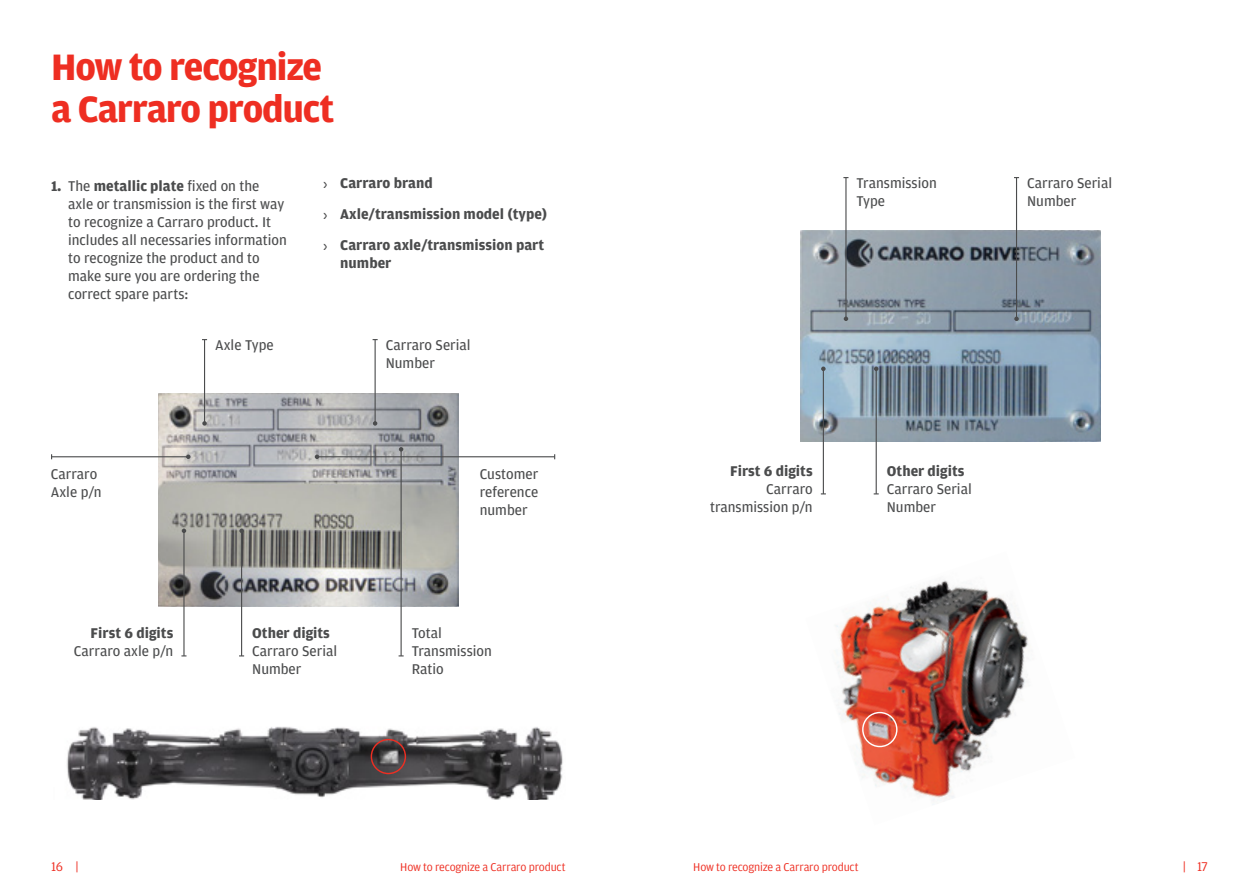
<style>
.page{position:relative;width:1259px;height:893px;background:#fff}
.page>*{position:absolute;margin:0;border:0;box-sizing:border-box;transform-origin:0 0}
.t1{font:700 39px/42px "Amplitude";letter-spacing:-.035em;color:#ee2e22}
.t2{font:15px/18px "Amplitude";color:#4b4c4d}
.t3{font:700 15px/30.8px "Amplitude";color:#4b4c4d}
.t4{font:13.5px "Amplitude";color:#ee2e22}
.t5{font:12px "Amplitude";letter-spacing:-.015em;color:#ee2e22}
.s1{font-weight:700}
.s2{font-weight:400}
</style>
<div class="page">
<img style="left:800px;top:231px;width:300px;height:210px">
<img style="left:158px;top:393px;width:300px;height:214px">
<hr style="left:374px;top:340px;width:2px;height:83px;background:#4b4c4d">
<svg style="left:373px;top:421px;width:4px;height:5px"></svg>
<hr style="left:1016px;top:178px;width:1px;height:141px;background:#4b4c4d">
<svg style="left:1014px;top:317px;width:4px;height:4px"></svg>
<hr style="left:183px;top:531px;width:1px;height:125px;background:#4b4c4d">
<svg style="left:182px;top:529px;width:4px;height:4px"></svg>
<hr style="left:823px;top:369px;width:1px;height:125px;background:#4b4c4d">
<svg style="left:821px;top:367px;width:4px;height:4px"></svg>
<hr style="left:241px;top:531px;width:1px;height:125px;background:#4b4c4d">
<svg style="left:239px;top:529px;width:5px;height:4px"></svg>
<hr style="left:875px;top:369px;width:1px;height:125px;background:#4b4c4d">
<svg style="left:874px;top:367px;width:4px;height:4px"></svg>
<hr style="left:400px;top:449px;width:2px;height:207px;background:#4b4c4d">
<svg style="left:399px;top:447px;width:4px;height:5px"></svg>
<hr style="left:204px;top:340px;width:1px;height:83px;background:#4b4c4d">
<svg style="left:202px;top:421px;width:5px;height:5px"></svg>
<hr style="left:845px;top:178px;width:1px;height:141px;background:#4b4c4d">
<svg style="left:843px;top:317px;width:5px;height:4px"></svg>
<hr style="left:52px;top:456px;width:136px;height:1px;background:#4b4c4d">
<svg style="left:186px;top:454px;width:4px;height:5px"></svg>
<hr style="left:317px;top:456px;width:238px;height:1px;background:#4b4c4d">
<svg style="left:315px;top:454px;width:4px;height:5px"></svg>
<img style="left:67px;top:726px;width:496px;height:73px">
<img style="left:836px;top:580px;width:193px;height:225px">
<div style="left:371px;top:739px;width:35px;height:35px;border:1px solid #ee2e22;border-radius:50%"></div>
<div style="left:862px;top:712px;width:35px;height:35px;border:1px solid #fff;border-radius:50%"></div>
<h1 class="t1" style="left:51px;top:47px;width:285px">How to recognize a Carraro product</h1>
<p class="t2" style="left:68px;top:177px;width:220px;text-indent:-17px"><span class="s1">1.</span> The <span class="s1">metallic plate</span> fixed on the axle or transmission is the first way to recognize a Carraro product. It includes all necessaries information to recognize the product and to make sure you are ordering the correct spare parts:</p>
<p class="t3" style="left:323px;top:168px;width:225px"><span class="s2">›</span> Carraro brand<br><span class="s2">›</span> Axle/transmission model (type) <span class="s2">›</span> Carraro axle/transmission part</p>
<p class="t3" style="left:340px;top:248px;width:53px">number</p>
<p class="t2" style="left:215px;top:337px;width:60px">Axle Type</p>
<p class="t2" style="left:386px;top:337px;width:86px">Carraro Serial<br>Number</p>
<p class="t2" style="left:51px;top:465px;width:52px">Carraro<br>Axle p/n</p>
<p class="t2" style="left:480px;top:465px;width:60px;text-align:justify">Customer reference number</p>
<p class="t3" style="left:91px;top:618px;width:84px">First 6 digits</p>
<p class="t2" style="left:74px;top:643px;width:101px">Carraro axle p/n</p>
<p class="t3" style="left:252px;top:618px;width:79px">Other digits</p>
<p class="t2" style="left:252px;top:642px;width:86px">Carraro Serial<br>Number</p>
<p class="t2" style="left:412px;top:625px;width:82px">Total<br>Transmission<br>Ratio</p>
<p class="t2" style="left:856px;top:175px;width:82px">Transmission<br>Type</p>
<p class="t2" style="left:1027px;top:175px;width:86px">Carraro Serial<br>Number</p>
<p class="t3" style="left:730px;top:456px;width:84px">First 6 digits</p>
<p class="t2" style="left:710px;top:481px;width:104px;text-align:right">Carraro transmission p/n</p>
<p class="t3" style="left:887px;top:456px;width:79px">Other digits</p>
<p class="t2" style="left:887px;top:480px;width:86px">Carraro Serial<br>Number</p>
<p class="t4" style="left:51px;top:859px;width:29px">16 |</p>
<p class="t5" style="left:400px;top:860px;width:167px">How to recognize a Carraro product</p>
<p class="t5" style="left:693px;top:860px;width:167px">How to recognize a Carraro product</p>
<p class="t4" style="left:1183px;top:859px;width:26px">| 17</p>
</div>
